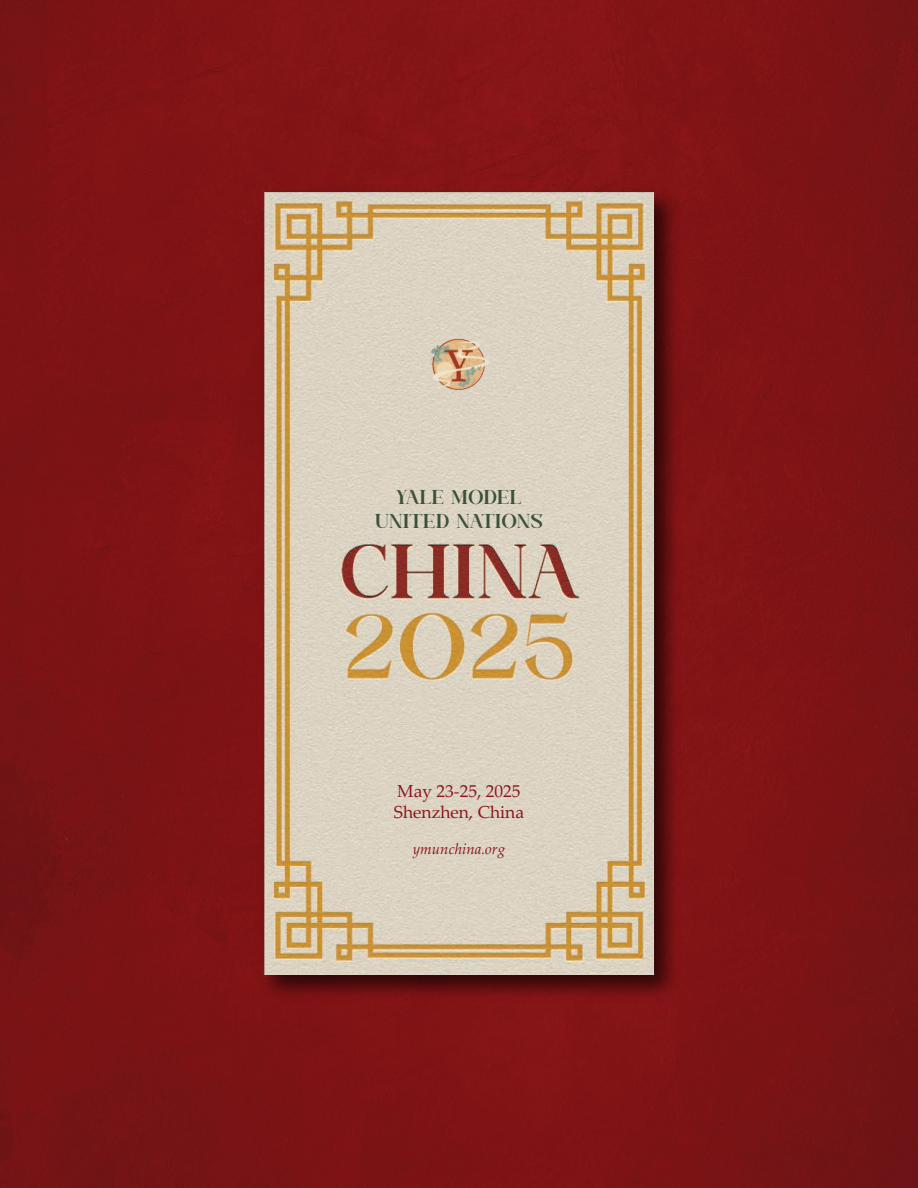
<style>
.page{position:relative;width:918px;height:1188px;background:#fff}
.page>*{position:absolute;margin:0;border:0;box-sizing:border-box;transform-origin:0 0}
.t1{font:20.1px/24px "VIRUST Regular";color:#3b5139;text-align:center}
.t2{font:17.4px/20.9px "Palatino Linotype";color:#8a1619}
.t3{font:italic 15px "Palatino Linotype";color:#8a1619}
</style>
<div class="page">
<img style="left:0;top:0;width:918px;height:1188px">
<img style="left:210px;top:139px;width:498px;height:890px">
<img style="left:425px;top:336px;width:68px;height:58px">
<p class="t1" style="left:375px;top:485px;width:170px">YALE MODEL<br>UNITED NATIONS</p>
<p class="t2" style="left:394px;top:780px;width:132px">May 23-25, 2025<br>Shenzhen, China</p>
<p class="t3" style="left:413px;top:838px;width:94px">ymunchina.org</p>
</div>
